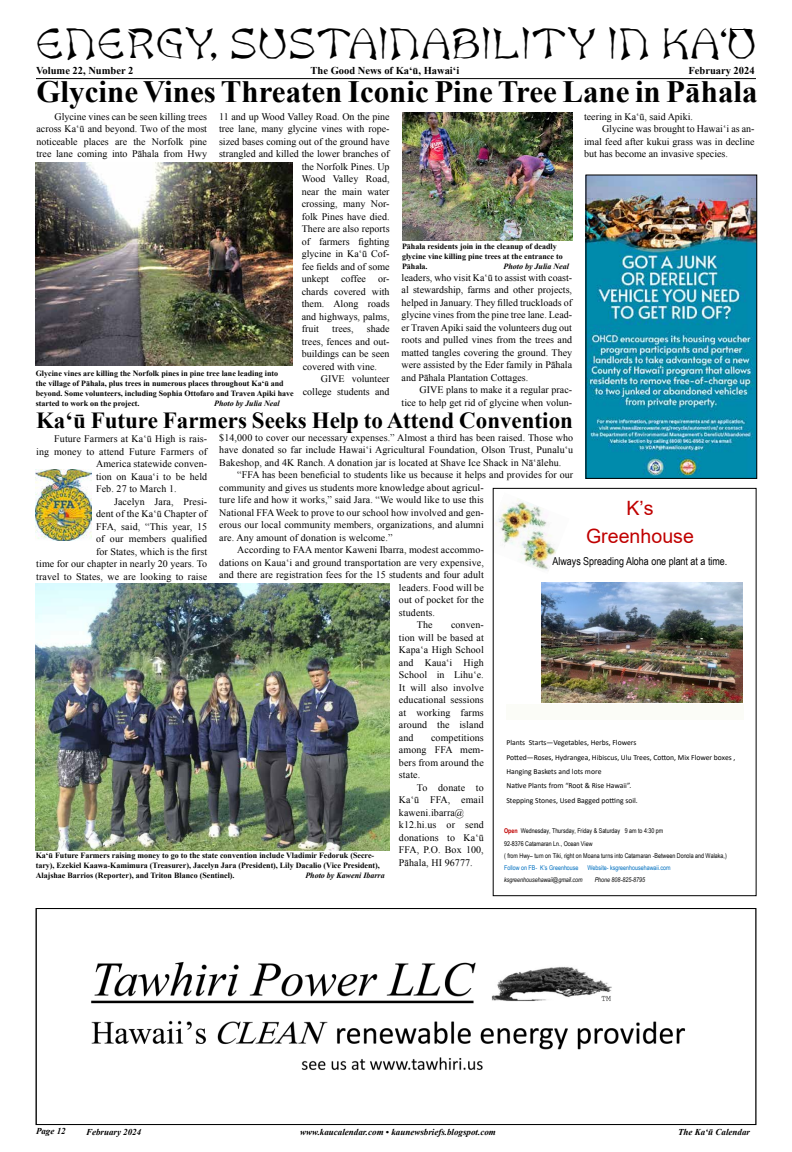
<style>
.page{position:relative;width:792px;height:1152px;background:#fff}
.page>*{position:absolute;margin:0;border:0;box-sizing:border-box;transform-origin:0 0}
.t1{font:43.1px "Bamboo Normal";letter-spacing:.04em;color:#000;scale:.94 1}
.t2{font:700 31px "Times New Roman";color:#000}
.t3{font:700 23px "Times New Roman";color:#000}
.t4{font:19.7px/28.8px "Arial";color:#c00000;text-align:center}
.t5{font:11px "Arial Narrow";color:#000}
.t6{font:700 10.5px "Times New Roman";color:#000}
.t7{font:10px/12.5px "Times New Roman";letter-spacing:.01em;color:#000;text-align:justify}
.t8{font:italic 700 9px "Times New Roman";color:#000}
.t9{font:700 8px/10px "Times New Roman";color:#000}
.t10{font:italic 700 8px "Times New Roman";color:#000}
.t11{font:7.7px/14.4px "Calibri";color:#000}
.t12{font:6.6px/12.2px "Arial Narrow";color:#000}
.t13{font:6.6px "Arial Narrow";color:#0070c0}
.t14{font:italic 6.6px "Arial Narrow";color:#000}
.s1{font-weight:700;color:#c00000}
</style>
<div class="page">
<hr style="left:36px;top:78px;width:720px;height:1px;background:#000">
<svg style="left:730px;top:29px;width:20px;height:1px"></svg>
<img style="left:91px;top:962px;width:595px;height:108px">
<div style="left:36px;top:908px;width:720px;height:217px;border:1px solid #000"></div>
<img style="left:495px;top:499px;width:62px;height:72px">
<img style="left:542px;top:582px;width:201px;height:120px">
<div style="left:493px;top:488px;width:264px;height:408px;border:1px solid #000"></div>
<div style="left:507px;top:704px;width:237px;height:16px;background:#fbfcf7"></div>
<img style="left:587px;top:177px;width:168px;height:300px">
<div style="left:585px;top:175px;width:172px;height:304px;border:1px solid #000"></div>
<img style="left:36px;top:584px;width:354px;height:266px">
<img style="left:36px;top:470px;width:56px;height:71px">
<img style="left:36px;top:162px;width:257px;height:204px">
<img style="left:402px;top:113px;width:170px;height:127px">
<h1 class="t1" style="left:36px;top:21px;width:767px">ENERGY, SUSTAINABILITY IN KA‘U</h1>
<p class="t6" style="left:36px;top:63px;width:99px">Volume 22, Number 2</p>
<p class="t6" style="left:311px;top:63px;width:150px">The Good News of Ka‘ū, Hawai‘i</p>
<p class="t6" style="left:688px;top:63px;width:68px">February 2024</p>
<h2 class="t2" style="left:37px;top:70px;width:723px">Glycine Vines Threaten Iconic Pine Tree Lane in Pāhala</h2>
<p class="t7" style="left:37px;top:110px;width:172px;text-indent:18px">Glycine vines can be seen killing trees across Kaʻū and beyond. Two of the most noticeable places are the Norfolk pine tree lane coming into Pāhala from Hwy</p>
<p class="t7" style="left:219px;top:110px;width:172px">11 and up Wood Valley Road. On the pine</p>
<p class="t7" style="left:219px;top:122px;width:172px">tree lane, many glycine vines with rope-</p>
<p class="t7" style="left:219px;top:135px;width:172px">sized bases coming out of the ground have</p>
<p class="t7" style="left:219px;top:147px;width:172px">strangled and killed the lower branches of</p>
<p class="t7" style="left:302px;top:160px;width:89px">the Norfolk Pines. Up</p>
<p class="t7" style="left:302px;top:172px;width:89px">Wood Valley Road,</p>
<p class="t7" style="left:302px;top:185px;width:89px">near the main water</p>
<p class="t7" style="left:302px;top:197px;width:89px">crossing, many Nor-</p>
<p class="t7" style="left:302px;top:210px;width:89px">folk Pines have died.</p>
<p class="t7" style="left:302px;top:222px;width:89px">There are also reports</p>
<p class="t7" style="left:302px;top:235px;width:89px">of farmers fighting</p>
<p class="t7" style="left:302px;top:247px;width:89px">glycine in Kaʻū Cof-</p>
<p class="t7" style="left:302px;top:260px;width:89px">fee fields and of some</p>
<p class="t7" style="left:302px;top:272px;width:89px">unkept coffee or-</p>
<p class="t7" style="left:302px;top:285px;width:89px">chards covered with</p>
<p class="t7" style="left:302px;top:297px;width:89px">them. Along roads</p>
<p class="t7" style="left:302px;top:310px;width:89px">and highways, palms,</p>
<p class="t7" style="left:302px;top:322px;width:19px">fruit</p>
<p class="t7" style="left:332px;top:322px;width:23px">trees,</p>
<p class="t7" style="left:302px;top:322px;width:89px;text-indent:65px">shade trees, fences and out&shy;buildings can be seen covered with vine.</p>
<p class="t7" style="left:303px;top:372px;width:88px;text-align:right">GIVE volunteer college students and</p>
<p class="t9" style="left:36px;top:368px;width:260px">Glycine vines are killing the Norfolk pines in pine tree lane leading into<br>the village of Pāhala, plus trees in numerous places throughout Kaʻū and beyond. Some volunteers, including Sophia Ottofaro and Traven Apiki have started to work on the project.</p>
<p class="t10" style="left:214px;top:398px;width:67px">Photo by Julia Neal</p>
<p class="t7" style="left:584px;top:110px;width:110px">teering in Kaʻū, said Apiki.</p>
<p class="t7" style="left:602px;top:122px;width:154px">Glycine was brought to Hawai‘i as an-</p>
<p class="t7" style="left:584px;top:135px;width:172px">imal feed after kukui grass was in decline</p>
<p class="t7" style="left:584px;top:147px;width:145px">but has become an invasive species.</p>
<p class="t9" style="left:402px;top:241px;width:162px">Pāhala residents join in the cleanup of deadly glycine vine killing pine trees at the entrance to<br>Pāhala.</p>
<p class="t10" style="left:503px;top:261px;width:67px">Photo by Julia Neal</p>
<p class="t7" style="left:402px;top:271px;width:172px">leaders, who visit Kaʻū to assist with coast&shy;al stewardship, farms and other projects, helped in January. They filled truckloads of glycine vines from the pine tree lane. Lead&shy;er Traven Apiki said the volunteers dug out roots and pulled vines from the trees and matted tangles covering the ground. They were assisted by the Eder family in Pāhala and Pāhala Plantation Cottages.</p>
<p class="t7" style="left:402px;top:383px;width:172px;text-align:right">GIVE plans to make it a regular prac-<br>tice to help get rid of glycine when volun-</p>
<h3 class="t3" style="left:36px;top:404px;width:539px">Kaʻū Future Farmers Seeks Help to Attend Convention</h3>
<p class="t7" style="left:219px;top:431px;width:356px">$14,000 to cover our necessary expenses.” Almost a third has been raised. Those who have donated so far include Hawai‘i Agricultural Foundation, Olson Trust, Punalu‘u Bakeshop, and 4K Ranch. A donation jar is located at Shave Ice Shack in Nā‘ālehu.</p>
<p class="t7" style="left:237px;top:469px;width:338px">“FFA has been beneficial to students like us because it helps and provides for our</p>
<p class="t7" style="left:219px;top:481px;width:266px">community and gives us students more knowledge about agricul-</p>
<p class="t7" style="left:219px;top:494px;width:266px">ture life and how it works,” said Jara. “We would like to use this</p>
<p class="t7" style="left:219px;top:506px;width:266px">National FFA Week to prove to our school how involved and gen-</p>
<p class="t7" style="left:219px;top:519px;width:266px">erous our local community members, organizations, and alumni</p>
<p class="t7" style="left:219px;top:531px;width:175px">are. Any amount of donation is welcome.”</p>
<p class="t7" style="left:237px;top:544px;width:248px">According to FAA mentor Kaweni Ibarra, modest accommo-</p>
<p class="t7" style="left:219px;top:556px;width:266px">dations on Kaua‘i and ground transportation are very expensive,</p>
<p class="t7" style="left:219px;top:569px;width:266px">and there are registration fees for the 15 students and four adult</p>
<p class="t7" style="left:399px;top:581px;width:86px">leaders. Food will be</p>
<p class="t7" style="left:399px;top:594px;width:86px">out of pocket for the</p>
<p class="t7" style="left:399px;top:606px;width:38px">students.</p>
<p class="t7" style="left:417px;top:619px;width:17px">The</p>
<p class="t7" style="left:54px;top:432px;width:155px">Future Farmers at Ka‘ū High is rais-</p>
<p class="t7" style="left:36px;top:445px;width:172px">ing money to attend Future Farmers of</p>
<p class="t7" style="left:96px;top:457px;width:113px">America statewide conven-</p>
<p class="t7" style="left:96px;top:470px;width:113px">tion on Kaua‘i to be held</p>
<p class="t7" style="left:96px;top:482px;width:82px">Feb. 27 to March 1.</p>
<p class="t7" style="left:114px;top:495px;width:95px">Jacelyn Jara, Presi-</p>
<p class="t7" style="left:96px;top:507px;width:113px">dent of the Kaʻū Chapter of</p>
<p class="t7" style="left:96px;top:520px;width:113px">FFA, said, “This year, 15</p>
<p class="t7" style="left:96px;top:532px;width:113px">of our members qualified</p>
<p class="t7" style="left:96px;top:545px;width:113px">for States, which is the first</p>
<p class="t7" style="left:36px;top:557px;width:173px">time for our chapter in nearly 20 years. To</p>
<p class="t7" style="left:36px;top:570px;width:173px">travel to States, we are looking to raise</p>
<h3 class="t4" style="left:586px;top:493px;width:109px">K’s<br>Greenhouse</h3>
<p class="t5" style="left:553px;top:553px;width:176px">Always Spreading Aloha one plant at a time.</p>
<p class="t7" style="left:399px;top:619px;width:86px;text-indent:52px">conven&shy;tion will be based at Kapa‘a High School and Kaua‘i High School in Lihu‘e.<br>It will also involve educational sessions at working farms around the island and</p>
<p class="t7" style="left:399px;top:731px;width:86px;text-indent:32px">competitions among FFA mem&shy;bers from around the state.</p>
<p class="t7" style="left:399px;top:781px;width:86px;text-align:left;text-indent:18px">To donate to<br>Kaʻū FFA, email kaweni.ibarra@ k12.hi.us or send donations to Kaʻū<br>FFA, P.O. Box 100,<br>Pāhala, HI 96777.</p>
<p class="t11" style="left:506px;top:735px;width:230px">Plants Starts—Vegetables, Herbs, Flowers<br>Potted—Roses, Hydrangea, Hibiscus, Ulu Trees, Cotton, Mix Flower boxes , Hanging Baskets and lots more<br>Native Plants from “Root &amp; Rise Hawaii”.<br>Stepping Stones, Used Bagged potting soil.</p>
<p class="t12" style="left:504px;top:825px;width:224px"><span class="s1">Open</span> Wednesday, Thursday, Friday &amp; Saturday 9 am to 4:30 pm<br>92-8376 Catamaran Ln., Ocean View<br>( from Hwy– turn on Tiki, right on Moana turns into Catamaran -Between Donola and Walaka,)</p>
<p class="t13" style="left:504px;top:863px;width:76px">Follow on FB- K’s Greenhouse</p>
<p class="t13" style="left:587px;top:863px;width:85px">Website- ksgreenhousehawaii.com</p>
<p class="t14" style="left:504px;top:875px;width:80px">ksgreenhousehawaii@gmail.com</p>
<p class="t14" style="left:595px;top:875px;width:52px">Phone 808-825-8795</p>
<p class="t9" style="left:36px;top:850px;width:346px">Kaʻū Future Farmers raising money to go to the state convention include Vladimir Fedoruk (Secre&shy;tary), Ezekiel Kaawa-Kamimura (Treasurer), Jacelyn Jara (President), Lily Dacalio (Vice President),<br>Alajshae Barrios (Reporter), and Triton Blanco (Sentinel).</p>
<p class="t10" style="left:305px;top:870px;width:81px">Photo by Kaweni Ibarra</p>
<p class="t8" style="left:36px;top:1125px;width:31px">Page 12</p>
<p class="t8" style="left:86px;top:1126px;width:57px">February 2024</p>
<p class="t8" style="left:300px;top:1126px;width:197px">www.kaucalendar.com • kaunewsbriefs.blogspot.com</p>
<p class="t8" style="left:678px;top:1126px;width:74px">The Ka‘ū Calendar</p>
</div>
